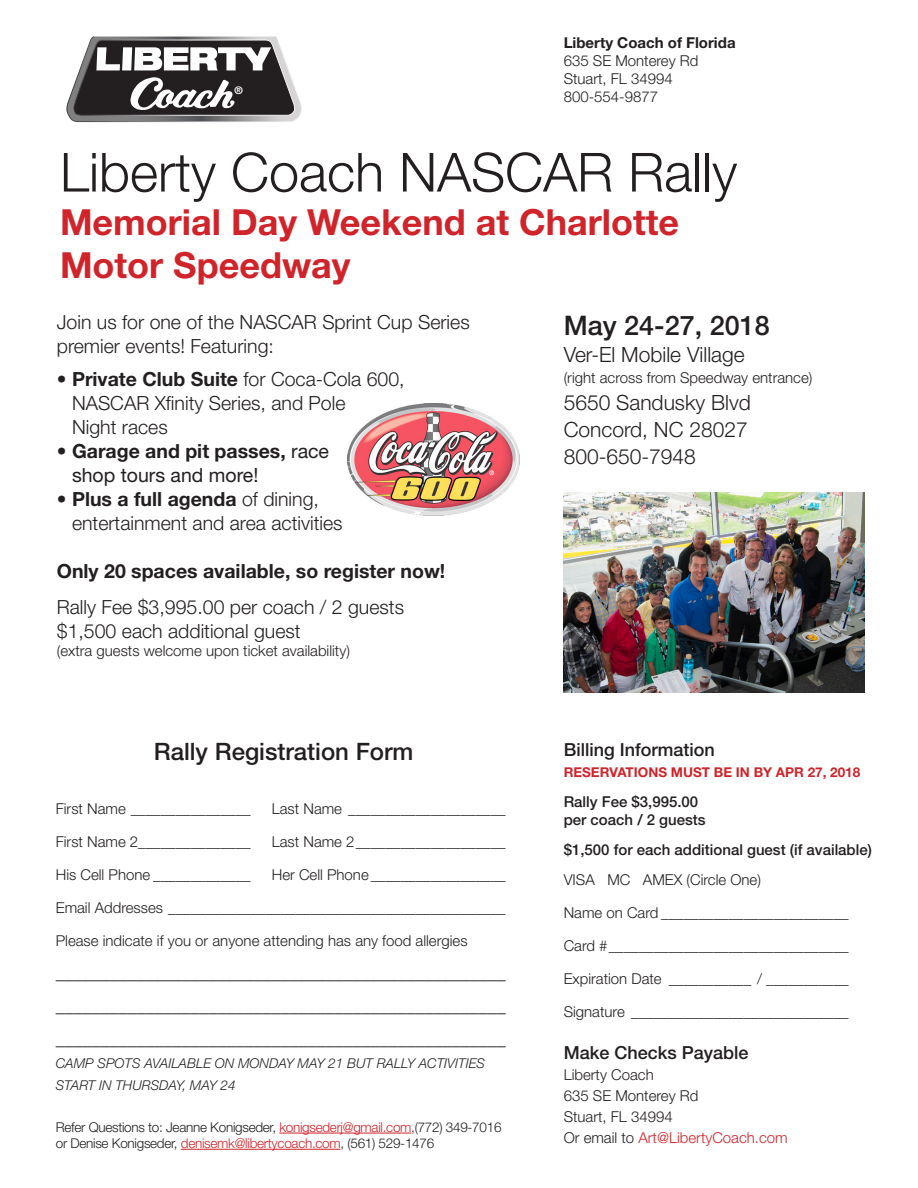
<style>
.page{position:relative;width:918px;height:1188px;background:#fff}
.page>*{position:absolute;margin:0;border:0;box-sizing:border-box;transform-origin:0 0}
.t1{font:300 54px "Helvetica Neue";color:#231f20}
.t2{font:700 36px/43.2px "Helvetica Neue";color:#d1232a}
.t3{font:500 27px "Helvetica Neue";color:#231f20}
.t4{font:500 24px "Helvetica Neue";color:#231f20}
.t5{font:300 21px "Helvetica Neue";color:#231f20}
.t6{font:300 19.5px/24px "Helvetica Neue";color:#231f20}
.t7{font:19.5px/24px "Helvetica Neue";color:#231f20}
.t8{font:700 19.5px "Helvetica Neue";color:#231f20}
.t9{font:300 18px "Helvetica Neue";color:#231f20}
.t10{font:500 18px "Helvetica Neue";color:#231f20}
.t11{font:300 15px/18px "Helvetica Neue";color:#231f20}
.t12{font:500 15px/18px "Helvetica Neue";color:#231f20}
.t13{font:300 15px "Helvetica Neue";color:#d1232a}
.t14{font:300 13.5px/16.2px "Helvetica Neue";letter-spacing:-.02em;color:#231f20}
.t15{font:italic 300 13.5px/22.5px "Helvetica Neue";color:#231f20}
.t16{font:700 13.5px "Helvetica Neue";color:#d1232a}
.t17{font:700 10.5px "Helvetica Neue";color:#fff}
.t18{font:700 8.25px "Helvetica Neue";color:#fff}
.s1{font-weight:700}
.s2{font-weight:300}
.s3{color:#d1232a}
.s4{color:#231f20}
</style>
<div class="page">
<hr style="left:279px;top:1133px;width:132px;height:1px;background:#d1232a">
<hr style="left:181px;top:1149px;width:159px;height:1px;background:#d1232a">
<svg style="left:66px;top:37px;width:236px;height:85px"></svg>
<img style="left:564px;top:493px;width:300px;height:200px">
<img style="left:348px;top:404px;width:172px;height:111px">
<p class="t17" style="left:234px;top:83px;width:10px">®</p>
<p class="t11" style="left:564px;top:34px;width:173px"><span class="s1">Liberty Coach of Florida<br></span>635 SE Monterey Rd<br>Stuart, FL 34994</p>
<p class="t11" style="left:564px;top:88px;width:96px">800-554-9877</p>
<p class="t1" style="left:60px;top:139px;width:679px">Liberty Coach NASCAR Rally</p>
<p class="t2" style="left:60px;top:200px;width:621px">Memorial Day Weekend at Charlotte<br>Motor Speedway</p>
<p class="t6" style="left:57px;top:309px;width:414px">Join us for one of the NASCAR Sprint Cup Series premier events! Featuring:</p>
<p class="t6" style="left:72px;top:366px;width:334px;text-indent:-15px">• <span class="s1">Private Club Suite</span> for Coca-Cola 600,<br>NASCAR Xfinity Series, and Pole<br>Night races</p>
<p class="t7" style="left:72px;top:438px;width:259px;text-indent:-15px"><span class="s2">•</span> <span class="s1">Garage and pit passes,</span> race shop tours and more!</p>
<p class="t6" style="left:72px;top:486px;width:272px;text-indent:-15px">• <span class="s1">Plus a full agenda</span> of dining, entertainment and area activities</p>
<p class="t8" style="left:57px;top:559px;width:390px">Only 20 spaces available, so register now!</p>
<p class="t6" style="left:57px;top:594px;width:349px">Rally Fee $3,995.00 per coach / 2 guests</p>
<p class="t6" style="left:57px;top:618px;width:245px">$1,500 each additional guest</p>
<p class="t11" style="left:57px;top:641px;width:295px">(extra guests welcome upon ticket availability)</p>
<p class="t18" style="left:279px;top:186px;width:8px">®</p>
<p class="t3" style="left:564px;top:309px;width:208px">May 24-27, 2018</p>
<p class="t5" style="left:564px;top:341px;width:183px">Ver-El Mobile Village</p>
<p class="t11" style="left:564px;top:368px;width:250px">(right across from Speedway entrance)</p>
<p class="t5" style="left:564px;top:389px;width:189px">5650 Sandusky Blvd</p>
<p class="t5" style="left:564px;top:416px;width:186px">Concord, NC 28027</p>
<p class="t5" style="left:564px;top:443px;width:134px">800-650-7948</p>
<p class="t4" style="left:154px;top:737px;width:261px">Rally Registration Form</p>
<p class="t11" style="left:56px;top:800px;width:196px">First Name ________________</p>
<p class="t11" style="left:272px;top:800px;width:235px">Last Name _____________________</p>
<p class="t11" style="left:56px;top:833px;width:196px">First Name 2_______________</p>
<p class="t11" style="left:272px;top:833px;width:235px">Last Name 2____________________</p>
<p class="t11" style="left:56px;top:866px;width:196px">His Cell Phone _____________</p>
<p class="t11" style="left:272px;top:866px;width:235px">Her Cell Phone __________________</p>
<p class="t11" style="left:56px;top:899px;width:452px">Email Addresses _____________________________________________</p>
<p class="t11" style="left:56px;top:932px;width:413px">Please indicate if you or anyone attending has any food allergies</p>
<p class="t9" style="left:56px;top:962px;width:452px">__________________________________________________</p>
<p class="t9" style="left:56px;top:995px;width:452px">__________________________________________________</p>
<p class="t9" style="left:56px;top:1028px;width:452px">__________________________________________________</p>
<p class="t15" style="left:56px;top:1052px;width:431px">CAMP SPOTS AVAILABLE ON MONDAY MAY 21 BUT RALLY ACTIVITIES<br>START IN THURSDAY, MAY 24</p>
<p class="t14" style="left:56px;top:1119px;width:447px">Refer Questions to: Jeanne Konigseder, <span class="s3">konigsederj@gmail.com</span>,(772) 349-7016 or Denise Konigseder, <span class="s3">denisemk@libertycoach.com</span>, (561) 529-1476</p>
<p class="t10" style="left:564px;top:738px;width:153px">Billing Information</p>
<p class="t16" style="left:564px;top:763px;width:298px">RESERVATIONS MUST BE IN BY APR 27, 2018</p>
<p class="t12" style="left:564px;top:792px;width:144px">Rally Fee $3,995.00 per coach / 2 guests</p>
<p class="t12" style="left:564px;top:840px;width:310px">$1,500 for each additional guest (if available)</p>
<p class="t11" style="left:564px;top:870px;width:199px">VISA MC AMEX (Circle One)</p>
<p class="t11" style="left:564px;top:903px;width:287px">Name on Card _________________________</p>
<p class="t11" style="left:564px;top:936px;width:287px">Card #________________________________</p>
<p class="t11" style="left:564px;top:969px;width:286px">Expiration Date ___________ / ___________</p>
<p class="t11" style="left:564px;top:1002px;width:287px">Signature _____________________________</p>
<p class="t10" style="left:564px;top:1041px;width:186px">Make Checks Payable</p>
<p class="t11" style="left:564px;top:1065px;width:92px">Liberty Coach</p>
<p class="t11" style="left:564px;top:1086px;width:136px">635 SE Monterey Rd</p>
<p class="t11" style="left:564px;top:1107px;width:111px">Stuart, FL 34994</p>
<p class="t13" style="left:564px;top:1128px;width:226px"><span class="s4">Or email to</span> Art@LibertyCoach.com</p>
</div>
